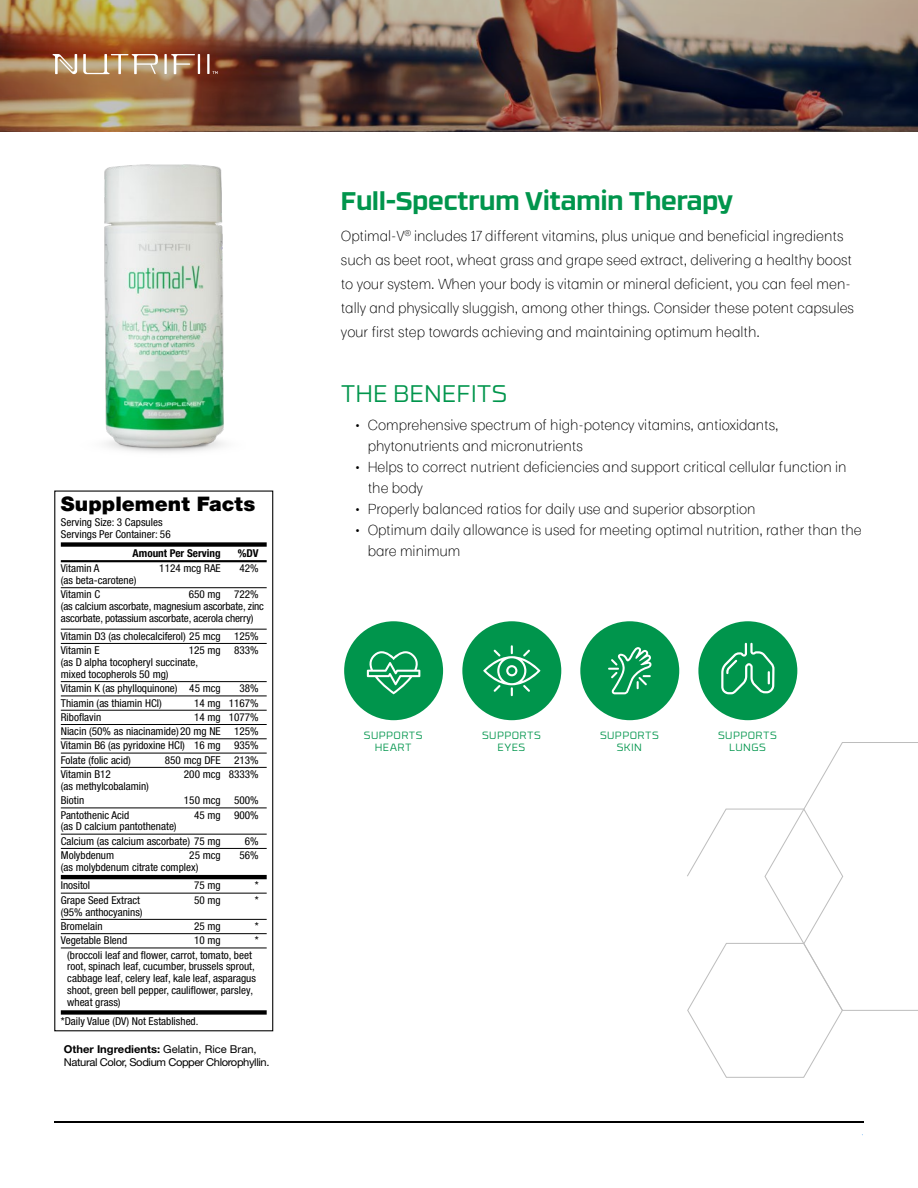
<style>
.page{position:relative;width:918px;height:1188px;background:#fff}
.page>*{position:absolute;margin:0;border:0;box-sizing:border-box;transform-origin:0 0}
.Headers{font:700 25.5px "RB No 3.1";color:#00954c}
.Body_Copy{font:300 24px "RB No 3.1";color:#00954c}
.NF_SUPP__FACTS{font:900 20.1px "Helvetica Neue LT Pro";letter-spacing:.005em;color:#000}
.Headers-2{font:300 13.5px/24px "Moriston";color:#000}
.NF_List_Items{font:condensed 10.8px/12px "Helvetica Neue LT Pro";color:#000}
.NF_Indent_Ingredient{font:condensed 10.8px/12px "Helvetica Neue LT Pro";color:#000}
.Other_Ingredients{font:10.8px/13px "Helvetica Neue LT Pro";letter-spacing:-.035em;color:#000}
.NF_Servings{font:condensed 10.8px "Helvetica Neue LT Pro";color:#000}
.NF_DailyValue_Footer{font:condensed 10.8px "Helvetica Neue LT Pro";color:#000}
.NF_First_Section_LIN{font:condensed 10.8px "Helvetica Neue LT Pro";color:#000}
.NF_table_headings{font:700 condensed 10.8px "Helvetica Neue LT Pro";color:#000}
.Icon_text{font:300 10.5px "RB No 3.1";letter-spacing:.04em;color:#00954c}
.s1{font-weight:700}
</style>
<div class="page">
<hr style="left:54px;top:1121px;width:810px;height:2px;background:#000">
<img style="left:104px;top:165px;width:120px;height:288px">
<div style="left:61px;top:542px;width:206px;height:5px;background:#000"></div>
<hr style="left:61px;top:560px;width:206px;height:2px;background:#000">
<hr style="left:61px;top:587px;width:206px;height:1px;background:#000">
<hr style="left:61px;top:629px;width:206px;height:1px;background:#000">
<hr style="left:61px;top:643px;width:206px;height:1px;background:#000">
<hr style="left:61px;top:681px;width:206px;height:1px;background:#000">
<hr style="left:61px;top:696px;width:206px;height:1px;background:#000">
<hr style="left:61px;top:710px;width:206px;height:1px;background:#000">
<hr style="left:61px;top:724px;width:206px;height:1px;background:#000">
<hr style="left:61px;top:739px;width:206px;height:1px;background:#000">
<hr style="left:61px;top:753px;width:206px;height:1px;background:#000">
<hr style="left:61px;top:767px;width:206px;height:1px;background:#000">
<hr style="left:61px;top:808px;width:206px;height:1px;background:#000">
<hr style="left:61px;top:834px;width:206px;height:1px;background:#000">
<hr style="left:61px;top:848px;width:206px;height:1px;background:#000">
<hr style="left:61px;top:875px;width:206px;height:4px;background:#000">
<hr style="left:61px;top:893px;width:206px;height:1px;background:#000">
<hr style="left:61px;top:919px;width:206px;height:1px;background:#000">
<hr style="left:61px;top:933px;width:206px;height:1px;background:#000">
<hr style="left:61px;top:948px;width:206px;height:1px;background:#000">
<div style="left:61px;top:1010px;width:206px;height:5px;background:#000"></div>
<div style="left:54px;top:491px;width:219px;height:540px;border:1px solid #000"></div>
<img style="left:0;top:0;width:918px;height:132px">
<hr style="left:164px;top:54px;width:3px;height:20px;background:#fff">
<hr style="left:198px;top:54px;width:2px;height:20px;background:#fff">
<hr style="left:207px;top:54px;width:3px;height:20px;background:#fff">
<svg style="left:171px;top:54px;width:24px;height:20px"></svg>
<svg style="left:83px;top:54px;width:75px;height:20px"></svg>
<svg style="left:53px;top:54px;width:24px;height:20px"></svg>
<svg style="left:212px;top:71px;width:6px;height:3px"></svg>
<svg style="left:687px;top:742px;width:231px;height:336px"></svg>
<div style="left:344px;top:621px;width:99px;height:99px;background:#00954c;border-radius:50%"></div>
<div style="left:462px;top:621px;width:99px;height:99px;background:#00954c;border-radius:50%"></div>
<div style="left:580px;top:621px;width:99px;height:99px;background:#00954c;border-radius:50%"></div>
<div style="left:698px;top:621px;width:99px;height:99px;background:#00954c;border-radius:50%"></div>
<svg style="left:367px;top:651px;width:53px;height:43px"></svg>
<svg style="left:483px;top:645px;width:58px;height:51px"></svg>
<svg style="left:608px;top:647px;width:44px;height:47px"></svg>
<svg style="left:721px;top:643px;width:54px;height:51px"></svg>
<p class="NF_SUPP__FACTS" style="left:61px;top:492px;width:196px">Supplement Facts</p>
<p class="NF_Servings" style="left:61px;top:516px;width:103px">Serving Size: 3 Capsules</p>
<p class="NF_Servings" style="left:61px;top:528px;width:111px">Servings Per Container: 56</p>
<p class="NF_table_headings" style="left:133px;top:547px;width:90px">Amount Per Serving</p>
<p class="NF_table_headings" style="left:238px;top:547px;width:22px">%DV</p>
<p class="NF_First_Section_LIN" style="left:61px;top:562px;width:40px">Vitamin A</p>
<p class="NF_First_Section_LIN" style="left:159px;top:562px;width:63px">1124 mcg RAE</p>
<p class="NF_First_Section_LIN" style="left:240px;top:562px;width:21px">42%</p>
<p class="NF_First_Section_LIN" style="left:61px;top:574px;width:77px">(as beta-carotene)</p>
<p class="NF_List_Items" style="left:61px;top:588px;width:41px">Vitamin C</p>
<p class="NF_List_Items" style="left:61px;top:588px;width:205px;text-indent:128px">650 mg 722% (as calcium ascorbate, magnesium ascorbate, zinc ascorbate, potassium ascorbate, acerola cherry)</p>
<p class="NF_List_Items" style="left:61px;top:630px;width:199px">Vitamin D3 (as cholecalciferol) 25 mcg 125%</p>
<p class="NF_List_Items" style="left:61px;top:644px;width:40px">Vitamin E</p>
<p class="NF_List_Items" style="left:61px;top:644px;width:199px;text-indent:128px">125 mg 833% (as D alpha tocopheryl succinate,<br>mixed tocopherols 50 mg)</p>
<p class="NF_List_Items" style="left:61px;top:682px;width:161px">Vitamin K (as phylloquinone) 45 mcg</p>
<p class="NF_List_Items" style="left:240px;top:682px;width:21px">38%</p>
<p class="NF_List_Items" style="left:61px;top:697px;width:103px">Thiamin (as thiamin HCl)</p>
<p class="NF_List_Items" style="left:194px;top:697px;width:66px">14 mg 1167%</p>
<p class="NF_List_Items" style="left:61px;top:711px;width:42px">Riboflavin</p>
<p class="NF_List_Items" style="left:194px;top:711px;width:66px">14 mg 1077%</p>
<p class="NF_List_Items" style="left:61px;top:725px;width:199px">Niacin (50% as niacinamide)20 mg NE 125%</p>
<p class="NF_List_Items" style="left:61px;top:739px;width:199px">Vitamin B6 (as pyridoxine HCl) 16 mg 935%</p>
<p class="NF_List_Items" style="left:61px;top:754px;width:72px">Folate (folic acid)</p>
<p class="NF_List_Items" style="left:165px;top:754px;width:95px">850 mcg DFE 213%</p>
<p class="NF_List_Items" style="left:61px;top:768px;width:52px">Vitamin B12</p>
<p class="NF_List_Items" style="left:184px;top:768px;width:76px">200 mcg 8333%</p>
<p class="NF_List_Items" style="left:61px;top:780px;width:90px">(as methylcobalamin)</p>
<p class="NF_List_Items" style="left:61px;top:794px;width:25px">Biotin</p>
<p class="NF_List_Items" style="left:184px;top:794px;width:76px">150 mcg 500%</p>
<p class="NF_List_Items" style="left:61px;top:809px;width:70px">Pantothenic Acid</p>
<p class="NF_List_Items" style="left:194px;top:809px;width:66px">45 mg 900%</p>
<p class="NF_List_Items" style="left:61px;top:821px;width:117px">(as D calcium pantothenate)</p>
<p class="NF_List_Items" style="left:61px;top:835px;width:161px">Calcium (as calcium ascorbate) 75 mg</p>
<p class="NF_List_Items" style="left:245px;top:835px;width:15px">6%</p>
<p class="NF_List_Items" style="left:61px;top:849px;width:55px">Molybdenum</p>
<p class="NF_List_Items" style="left:189px;top:849px;width:33px">25 mcg</p>
<p class="NF_List_Items" style="left:240px;top:849px;width:21px">56%</p>
<p class="NF_List_Items" style="left:61px;top:861px;width:139px">(as molybdenum citrate complex)</p>
<p class="NF_DailyValue_Footer" style="left:61px;top:879px;width:31px">Inositol</p>
<p class="NF_DailyValue_Footer" style="left:194px;top:879px;width:28px">75 mg</p>
<p class="NF_DailyValue_Footer" style="left:255px;top:879px;width:5px">*</p>
<p class="NF_List_Items" style="left:61px;top:894px;width:81px">Grape Seed Extract</p>
<p class="NF_List_Items" style="left:194px;top:894px;width:28px">50 mg</p>
<p class="NF_List_Items" style="left:255px;top:894px;width:5px">*</p>
<p class="NF_List_Items" style="left:61px;top:906px;width:83px">(95% anthocyanins)</p>
<p class="NF_List_Items" style="left:61px;top:920px;width:43px">Bromelain</p>
<p class="NF_List_Items" style="left:194px;top:920px;width:28px">25 mg</p>
<p class="NF_List_Items" style="left:255px;top:920px;width:5px">*</p>
<p class="NF_List_Items" style="left:61px;top:934px;width:68px">Vegetable Blend</p>
<p class="NF_List_Items" style="left:194px;top:934px;width:28px">10 mg</p>
<p class="NF_List_Items" style="left:255px;top:934px;width:5px">*</p>
<p class="NF_Indent_Ingredient" style="left:67px;top:949px;width:190px">(broccoli leaf and flower, carrot, tomato, beet root, spinach leaf, cucumber, brussels sprout, cabbage leaf, celery leaf, kale leaf, asparagus shoot, green bell pepper, cauliflower, parsley, wheat grass)</p>
<p class="NF_DailyValue_Footer" style="left:61px;top:1015px;width:139px">*Daily Value (DV) Not Established.</p>
<p class="Other_Ingredients" style="left:64px;top:1043px;width:207px"><span class="s1">Other Ingredients:</span> Gelatin, Rice Bran,<br>Natural Color, Sodium Copper Chlorophyllin.</p>
<p class="Headers" style="left:341px;top:181px;width:394px">Full-Spectrum Vitamin Therapy</p>
<p class="Headers-2" style="left:341px;top:223px;width:515px">Optimal-V<sup>®</sup> includes 17 different vitamins, plus unique and beneficial ingredients such as beet root, wheat grass and grape seed extract, delivering a healthy boost to your system. When your body is vitamin or mineral deficient, you can feel men&shy;tally and physically sluggish, among other things. Consider these potent capsules your first step towards achieving and maintaining optimum health.</p>
<p class="Body_Copy" style="left:341px;top:376px;width:168px">THE BENEFITS</p>
<p class="Headers-2" style="left:368px;top:413px;width:413px;line-height:21px;text-indent:-14px">• Comprehensive spectrum of high-potency vitamins, antioxidants, phytonutrients and micronutrients</p>
<p class="Headers-2" style="left:368px;top:455px;width:480px;line-height:21px;text-indent:-14px">• Helps to correct nutrient deficiencies and support critical cellular function in the body</p>
<p class="Headers-2" style="left:354px;top:496px;width:403px">• Properly balanced ratios for daily use and superior absorption</p>
<p class="Headers-2" style="left:368px;top:518px;width:496px;line-height:21px;text-indent:-14px">• Optimum daily allowance is used for meeting optimal nutrition, rather than the bare minimum</p>
<p class="Icon_text" style="left:364px;top:727px;width:60px">SUPPORTS</p>
<p class="Icon_text" style="left:375px;top:739px;width:38px">HEART</p>
<p class="Icon_text" style="left:482px;top:727px;width:60px">SUPPORTS</p>
<p class="Icon_text" style="left:498px;top:739px;width:29px">EYES</p>
<p class="Icon_text" style="left:600px;top:727px;width:60px">SUPPORTS</p>
<p class="Icon_text" style="left:617px;top:739px;width:27px">SKIN</p>
<p class="Icon_text" style="left:718px;top:727px;width:60px">SUPPORTS</p>
<p class="Icon_text" style="left:729px;top:739px;width:38px">LUNGS</p>
</div>
